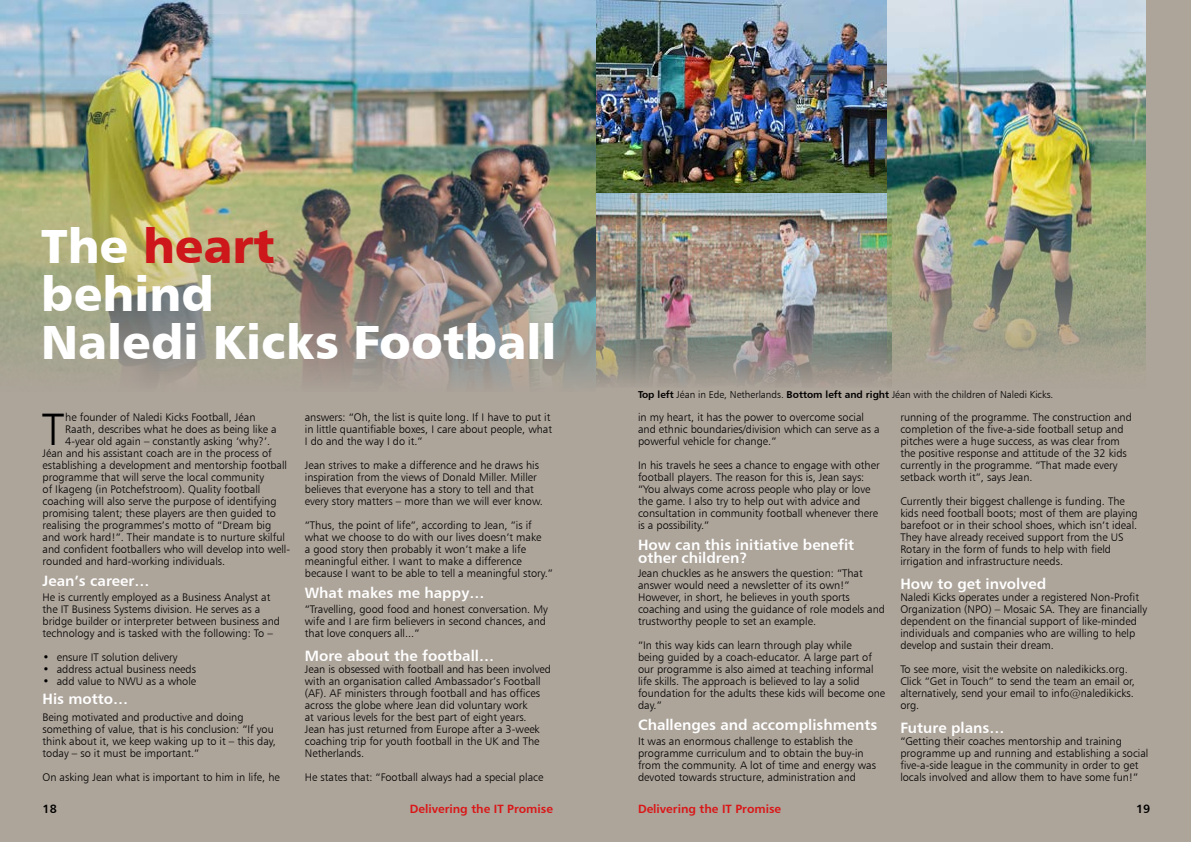
<style>
.page{position:relative;width:1191px;height:842px;background:#fff}
.page>*{position:absolute;margin:0;border:0;box-sizing:border-box;transform-origin:0 0}
.t1{font:48px/48px "Humanist 777 BT Black B";color:#fff}
.t2{font:45.6px "Humanist 777 BT Light B";color:#000}
.t3{font:15px/13px "Humanist 777 BT Bold B";color:#fff}
.t4{font:12px "Humanist 777 BT Bold B";color:#da1617}
.t5{font:12px "Humanist 777 BT Bold B";color:#000}
.t6{font:11px/12px "Humanist 777 BT Light B";color:#000}
.t7{font:10px "Humanist 777 BT Light B";color:#000}
.s1{color:#cd171a}
.s2{font-family:"Humanist 777 BT Bold B"}
</style>
<div class="page">
<div style="left:0;top:0;width:595px;height:842px;background:#ada49a"></div>
<div style="left:595px;top:0;width:596px;height:842px;background:#ada49a"></div>
<img style="left:595px;top:0;width:291px;height:194px">
<img style="left:596px;top:194px;width:291px;height:189px">
<img style="left:887px;top:1px;width:258px;height:382px">
<img style="left:0;top:0;width:595px;height:382px">
<h1 class="t1" style="left:41px;top:221px;width:517px">The <span class="s1">heart<br></span>behind<br>Naledi Kicks Football</h1>
<h2 class="t2" style="left:42px;top:401px;width:24px">T</h2>
<p class="t6" style="left:65px;top:411px;width:192px">he founder of Naledi Kicks Football, Jéan</p>
<p class="t6" style="left:65px;top:423px;width:213px">Raath, describes what he does as being like a</p>
<p class="t6" style="left:65px;top:435px;width:206px">4-year old again – constantly asking ‘why?’.</p>
<p class="t6" style="left:43px;top:447px;width:231px">Jéan and his assistant coach are in the process of</p>
<p class="t6" style="left:43px;top:459px;width:246px">establishing a development and mentorship football</p>
<p class="t6" style="left:43px;top:471px;width:223px">programme that will serve the local community</p>
<p class="t6" style="left:43px;top:483px;width:219px">of Ikageng (in Potchefstroom). Quality football</p>
<p class="t6" style="left:43px;top:495px;width:235px">coaching will also serve the purpose of identifying</p>
<p class="t6" style="left:43px;top:507px;width:235px">promising talent; these players are then guided to</p>
<p class="t6" style="left:43px;top:519px;width:230px">realising the programmes’s motto of “Dream big</p>
<p class="t6" style="left:43px;top:531px;width:244px">and work hard!”. Their mandate is to nurture skilful</p>
<p class="t6" style="left:43px;top:543px;width:249px">and confident footballers who will develop into well-</p>
<p class="t6" style="left:43px;top:555px;width:184px">rounded and hard-working individuals.</p>
<h3 class="t3" style="left:43px;top:574px;width:108px">Jean’s career…</h3>
<p class="t6" style="left:43px;top:591px;width:239px">He is currently employed as a Business Analyst at the IT Business Systems division. He serves as a bridge builder or interpreter between business and technology and is tasked with the following: To –</p>
<p class="t6" style="left:43px;top:651px;width:136px">• ensure IT solution delivery</p>
<p class="t6" style="left:43px;top:663px;width:155px">• address actual business needs</p>
<p class="t6" style="left:43px;top:675px;width:155px">• add value to NWU as a whole</p>
<h3 class="t3" style="left:43px;top:692px;width:87px">His motto…</h3>
<p class="t6" style="left:43px;top:711px;width:235px">Being motivated and productive and doing something of value, that is his conclusion: “If you think about it, we keep waking up to it – this day, today – so it must be important.”</p>
<p class="t6" style="left:43px;top:771px;width:239px">On asking Jean what is important to him in life, he</p>
<p class="t6" style="left:305px;top:411px;width:249px">answers: “Oh, the list is quite long. If I have to put it in little quantifiable boxes, I care about people, what<br>I do and the way I do it.”</p>
<p class="t6" style="left:305px;top:459px;width:239px">Jean strives to make a difference and he draws his inspiration from the views of Donald Miller. Miller believes that everyone has a story to tell and that every story matters – more than we will ever know.</p>
<p class="t6" style="left:305px;top:519px;width:250px">“Thus, the point of life”, according to Jean, ”is if what we choose to do with our lives doesn’t make<br>a good story then probably it won’t make a life meaningful either. I want to make a difference because I want to be able to tell a meaningful story.”</p>
<h3 class="t3" style="left:305px;top:586px;width:181px">What makes me happy…</h3>
<p class="t6" style="left:305px;top:603px;width:245px">“Travelling, good food and honest conversation. My wife and I are firm believers in second chances, and that love conquers all...”</p>
<h3 class="t3" style="left:305px;top:649px;width:191px">More about the football…</h3>
<p class="t6" style="left:305px;top:663px;width:248px">Jean is obsessed with football and has been involved with an organisation called Ambassador’s Football (AF). AF ministers through football and has offices across the globe where Jean did voluntary work<br>at various levels for the best part of eight years.<br>Jean has just returned from Europe after a 3-week coaching trip for youth football in the UK and The Netherlands.</p>
<p class="t6" style="left:305px;top:771px;width:240px">He states that: “Football always had a special place</p>
<p class="t7" style="left:638px;top:388px;width:417px"><span class="s2">Top left</span> Jéan in Ede, Netherlands. <span class="s2">Bottom left and right</span> Jéan with the children of Naledi Kicks.</p>
<p class="t6" style="left:638px;top:411px;width:243px">in my heart, it has the power to overcome social and ethnic boundaries/division which can serve as a powerful vehicle for change.”</p>
<p class="t6" style="left:638px;top:459px;width:243px">In his travels he sees a chance to engage with other football players. The reason for this is, Jean says: “You always come across people who play or love the game. I also try to help out with advice and consultation in community football whenever there is a possibility.”</p>
<h3 class="t3" style="left:638px;top:538px;width:218px">How can this initiative benefit other children?</h3>
<p class="t6" style="left:638px;top:567px;width:248px">Jean chuckles as he answers the question: “That answer would need a newsletter of its own!” However, in short, he believes in youth sports coaching and using the guidance of role models and trustworthy people to set an example.</p>
<p class="t6" style="left:638px;top:639px;width:249px">“In this way kids can learn through play while<br>being guided by a coach-educator. A large part of our programme is also aimed at teaching informal life skills. The approach is believed to lay a solid foundation for the adults these kids will become one day.”</p>
<h3 class="t3" style="left:638px;top:718px;width:241px">Challenges and accomplishments</h3>
<p class="t6" style="left:638px;top:735px;width:239px">It was an enormous challenge to establish the programme curriculum and to obtain the buy-in from the community. A lot of time and energy was devoted towards structure, administration and</p>
<p class="t6" style="left:900px;top:411px;width:233px">running of the programme. The construction and completion of the five-a-side football setup and pitches were a huge success, as was clear from the positive response and attitude of the 32 kids currently in the programme. “That made every setback worth it”, says Jean.</p>
<p class="t6" style="left:900px;top:495px;width:239px">Currently their biggest challenge is funding. The kids need football boots; most of them are playing barefoot or in their school shoes, which isn’t ideal.<br>They have already received support from the US Rotary in the form of funds to help with field irrigation and infrastructure needs.</p>
<h3 class="t3" style="left:900px;top:577px;width:147px">How to get involved</h3>
<p class="t6" style="left:900px;top:591px;width:248px">Naledi Kicks operates under a registered Non-Profit Organization (NPO) – Mosaic SA. They are financially dependent on the financial support of like-minded individuals and companies who are willing to help develop and sustain their dream.</p>
<p class="t6" style="left:900px;top:663px;width:236px">To see more, visit the website on naledikicks.org.<br>Click “Get in Touch” to send the team an email or, alternatively, send your email to info@naledikicks. org.</p>
<h3 class="t3" style="left:900px;top:721px;width:105px">Future plans…</h3>
<p class="t6" style="left:900px;top:735px;width:250px">“Getting their coaches mentorship and training programme up and running and establishing a social five-a-side league in the community in order to get locals involved and allow them to have some fun!”</p>
<p class="t5" style="left:43px;top:801px;width:16px">18</p>
<p class="t4" style="left:410px;top:801px;width:145px">Delivering the IT Promise</p>
<p class="t4" style="left:638px;top:801px;width:145px">Delivering the IT Promise</p>
<p class="t5" style="left:1136px;top:801px;width:16px">19</p>
</div>
